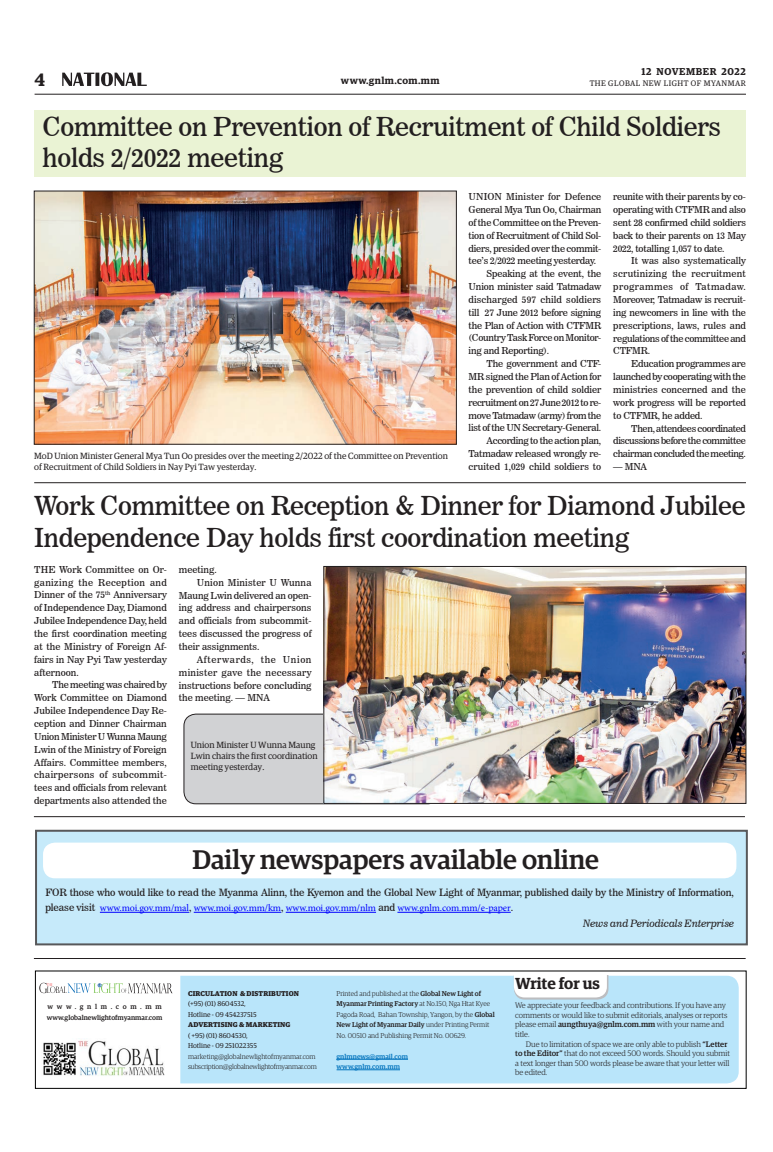
<style>
.page{position:relative;width:773px;height:1152px;background:#fff}
.page>*{position:absolute;margin:0;border:0;box-sizing:border-box;transform-origin:0 0}
.Brief_Head{font:500 27px "Guardian Egyp";color:#231f20}
._2_Clm_Head{font:26px/31.2px "News 706 BT Roman C";letter-spacing:-.01em;color:#231f20}
.t1{font:600 18px "Guardian Egyp";color:#231f20}
.t2{font:600 16px "Guardian Egyp";letter-spacing:-.005em;color:#231f20}
._2nd_Body{font:10px/15.4px "News 706 BT Roman C";letter-spacing:-.01em;color:#231f20}
.t3{font:600 10px "Guardian Egyp";letter-spacing:.055em;color:#231f20}
._2nd_Body-2{font:10px "News 706 BT Italic C";letter-spacing:-.01em;color:#231f20}
._2nd_Body-3{font:9.5px/12.9px "News 706 BT Roman C";letter-spacing:-.02em;color:#231f20;text-align:justify}
.Normal_Para{font:9.5px/12.9px "News 706 BT Roman C";letter-spacing:-.02em;color:#231f20;text-align:justify}
._2nd_Body-4{font:9.5px "News 706 BT Roman C";color:#231f20}
.t4{font:9px/10.8px "Guardian Egyp";color:#231f20}
.t5{font:300 8px/9.6px "Guardian Egyp";color:#231f20}
.t6{font:8px "Guardian Egyp";letter-spacing:.06em;color:#231f20}
.t7{font:300 7px/10.5px "Guardian Egyp";color:#231f20}
.t8{font:7px "Guardian Egyp";color:#231f20}
.t9{font:700 7px "Guardian Egyp";letter-spacing:.02em;color:#231f20}
.t10{font:300 7px "Guardian Egyp";letter-spacing:-.02em;color:#231f20}
.t11{font:500 7px/10.5px "Guardian Egyp";color:#0072bc}
.t12{font:500 7px "Guardian Egyp";color:#231f20}
.t13{font:500 7px "Guardian Egyp";letter-spacing:.52em;color:#231f20}
.s1{font-family:"Minion Pro";color:#00f}
.s2{font-weight:500}
</style>
<div class="page">
<hr style="left:35px;top:94px;width:711px;height:1px;background:#231f20">
<svg style="left:62px;top:72px;width:85px;height:14px"></svg>
<div style="left:34px;top:110px;width:712px;height:67px;background:#eaf3d4"></div>
<div style="left:184px;top:714px;width:256px;height:90px;background:#d1d2d4;border-radius:12px"></div>
<div style="left:184px;top:714px;width:256px;height:90px;border:1px solid #231f20;border-radius:12px"></div>
<div style="left:180px;top:976px;width:558px;height:107px;background:#b9e5fa"></div>
<svg style="left:39px;top:983px;width:134px;height:10px"></svg>
<img style="left:43px;top:1040px;width:122px;height:36px">
<hr style="left:336px;top:1059px;width:39px;height:1px;background:#0072bc">
<hr style="left:375px;top:1059px;width:33px;height:1px;background:#0072bc">
<hr style="left:336px;top:1070px;width:64px;height:1px;background:#0072bc">
<svg style="left:514px;top:975px;width:94px;height:25px"></svg>
<div style="left:35px;top:970px;width:711px;height:119px;border:1px solid #000"></div>
<hr style="left:34px;top:958px;width:711px;height:1px;background:#231f20">
<div style="left:35px;top:830px;width:712px;height:115px;background:#c6eafa;border:2px solid #57585a"></div>
<hr style="left:100px;top:912px;width:89px;height:1px;background:#00f">
<hr style="left:194px;top:912px;width:87px;height:1px;background:#00f">
<hr style="left:286px;top:912px;width:90px;height:1px;background:#00f">
<hr style="left:397px;top:912px;width:113px;height:1px;background:#00f">
<div style="left:43px;top:843px;width:693px;height:35px;background:#fff;border-radius:12px"></div>
<img style="left:36px;top:193px;width:418px;height:249px">
<div style="left:34px;top:191px;width:422px;height:253px;border:1px solid #231f20"></div>
<hr style="left:34px;top:482px;width:712px;height:1px;background:#231f20">
<img style="left:326px;top:568px;width:418px;height:234px">
<div style="left:324px;top:566px;width:422px;height:238px;border:1px solid #231f20"></div>
<hr style="left:34px;top:816px;width:711px;height:1px;background:#231f20">
<h3 class="t1" style="left:35px;top:66px;width:12px">4</h3>
<p class="t3" style="left:641px;top:64px;width:106px">12 NOVEMBER 2022</p>
<p class="t3" style="left:341px;top:73px;width:100px">www.gnlm.com.mm</p>
<p class="t6" style="left:589px;top:78px;width:158px">THE GLOBAL NEW LIGHT OF MYANMAR</p>
<p class="_2_Clm_Head" style="left:42px;top:111px;width:680px">Committee on Prevention of Recruitment of Child Soldiers holds 2/2022 meeting</p>
<p class="t4" style="left:34px;top:450px;width:415px">MoD Union Minister General Mya Tun Oo presides over the meeting 2/2022 of the Committee on Prevention of Recruitment of Child Soldiers in Nay Pyi Taw yesterday.</p>
<p class="Normal_Para" style="left:468px;top:190px;width:134px">UNION Minister for Defence General Mya Tun Oo, Chairman of the Committee on the Preven&shy;tion of Recruitment of Child Sol&shy;diers, presided over the commit&shy;tee’s 2/2022 meeting yesterday.</p>
<p class="_2nd_Body-3" style="left:468px;top:267px;width:134px;text-indent:18px">Speaking at the event, the Union minister said Tatmadaw discharged 597 child soldiers till 27 June 2012 before signing the Plan of Action with CTFMR (Country Task Force on Monitor&shy;ing and Reporting).</p>
<p class="_2nd_Body-3" style="left:468px;top:357px;width:134px;text-indent:18px">The government and CTF-MR signed the Plan of Action for the prevention of child soldier recruitment on 27 June 2012 to re&shy;move Tatmadaw (army) from the list of the UN Secretary-General.</p>
<p class="_2nd_Body-3" style="left:468px;top:434px;width:134px;text-indent:18px">According to the action plan, Tatmadaw released wrongly re&shy;cruited 1,029 child soldiers to</p>
<p class="_2nd_Body-3" style="left:613px;top:190px;width:134px">reunite with their parents by co&shy;operating with CTFMR and also sent 28 confirmed child soldiers back to their parents on 13 May 2022, totalling 1,057 to date.</p>
<p class="_2nd_Body-3" style="left:613px;top:255px;width:134px;text-indent:18px">It was also systematically scrutinizing the recruitment programmes of Tatmadaw.<br>Moreover, Tatmadaw is recruit&shy;ing newcomers in line with the prescriptions, laws, rules and regulations of the committee and CTFMR.</p>
<p class="_2nd_Body-3" style="left:613px;top:357px;width:134px;text-indent:18px">Education programmes are launched by cooperating with the ministries concerned and the work progress will be reported to CTFMR, he added.</p>
<p class="_2nd_Body-3" style="left:613px;top:422px;width:134px;text-indent:18px">Then, attendees coordinated discussions before the committee chairman concluded the meeting.</p>
<p class="_2nd_Body-3" style="left:613px;top:460px;width:35px">— MNA</p>
<p class="_2_Clm_Head" style="left:34px;top:490px;width:713px">Work Committee on Reception &amp; Dinner for Diamond Jubilee<br>Independence Day holds first coordination meeting</p>
<p class="Normal_Para" style="left:34px;top:563px;width:134px">THE Work Committee on Or&shy;ganizing the Reception and Dinner of the 75<sup>th</sup> Anniversary of Independence Day, Diamond Jubilee Independence Day, held the first coordination meeting at the Ministry of Foreign Af&shy;fairs in Nay Pyi Taw yesterday afternoon.</p>
<p class="_2nd_Body-3" style="left:34px;top:679px;width:134px;text-indent:18px">The meeting was chaired by Work Committee on Diamond Jubilee Independence Day Re&shy;ception and Dinner Chairman Union Minister U Wunna Maung Lwin of the Ministry of Foreign Affairs. Committee members, chairpersons of subcommit&shy;tees and officials from relevant departments also attended the</p>
<p class="_2nd_Body-4" style="left:179px;top:564px;width:39px">meeting.</p>
<p class="_2nd_Body-3" style="left:179px;top:576px;width:134px;text-indent:18px">Union Minister U Wunna Maung Lwin delivered an open&shy;ing address and chairpersons and officials from subcommit&shy;tees discussed the progress of their assignments.</p>
<p class="_2nd_Body-3" style="left:179px;top:653px;width:134px;text-indent:18px">Afterwards, the Union minister gave the necessary instructions before concluding the meeting. — MNA</p>
<p class="t4" style="left:191px;top:739px;width:128px">Union Minister U Wunna Maung<br>Lwin chairs the first coordination meeting yesterday.</p>
<p class="Brief_Head" style="left:192px;top:840px;width:408px">Daily newspapers available online</p>
<p class="_2nd_Body" style="left:45px;top:885px;width:690px">FOR those who would like to read the Myanma Alinn, the Kyemon and the Global New Light of Myanmar, published daily by the Ministry of Information, please visit <span class="s1">www.moi.gov.mm/mal</span>, <span class="s1">www.moi.gov.mm/km</span>, <span class="s1">www.moi.gov.mm/nlm</span> and <span class="s1">www.gnlm.com.mm/e-paper</span>.</p>
<p class="_2nd_Body-2" style="left:583px;top:917px;width:152px">News and Periodicals Enterprise</p>
<p class="t13" style="left:47px;top:1001px;width:116px">www.gnlm.com.mm</p>
<p class="t12" style="left:47px;top:1013px;width:117px">www.globalnewlightofmyanmar.com</p>
<p class="t9" style="left:188px;top:988px;width:112px">CIRCULATION &amp; DISTRIBUTION</p>
<p class="t8" style="left:188px;top:999px;width:59px">(+95) (01) 8604532,</p>
<p class="t8" style="left:188px;top:1009px;width:70px">Hotline - 09 454237515</p>
<p class="t9" style="left:188px;top:1019px;width:104px">ADVERTISING &amp; MARKETING</p>
<p class="t8" style="left:188px;top:1030px;width:61px">( +95) (01) 8604530,</p>
<p class="t8" style="left:188px;top:1041px;width:70px">Hotline - 09 251022355</p>
<p class="t7" style="left:188px;top:1051px;width:129px">marketing@globalnewlightofmyanmar.com</p>
<p class="t10" style="left:188px;top:1062px;width:130px">subscription@globalnewlightofmyanmar.com</p>
<p class="t7" style="left:336px;top:988px;width:160px">Printed and published at the <span class="s2">Global New Light of Myanmar Printing Factory</span> at No.150, Nga Htat Kyee Pagoda Road, Bahan Township, Yangon, by the <span class="s2">Global New Light of Myanmar Daily</span> under Printing Permit No. 00510 and Publishing Permit No. 00629.</p>
<p class="t11" style="left:336px;top:1050px;width:73px">gnlmnews@gmail.com www.gnlm.com.mm</p>
<p class="t2" style="left:515px;top:972px;width:86px">Write for us</p>
<p class="t5" style="left:515px;top:1000px;width:214px">We appreciate your feedback and contributions. If you have any comments or would like to submit editorials, analyses or reports please email <span class="s2">aungthuya@gnlm.com.mm</span> with your name and title.</p>
<p class="t5" style="left:515px;top:1039px;width:216px;text-indent:11px">Due to limitation of space we are only able to publish <span class="s2">“Letter to the Editor”</span> that do not exceed 500 words. Should you submit a text longer than 500 words please be aware that your letter will be edited.</p>
</div>
